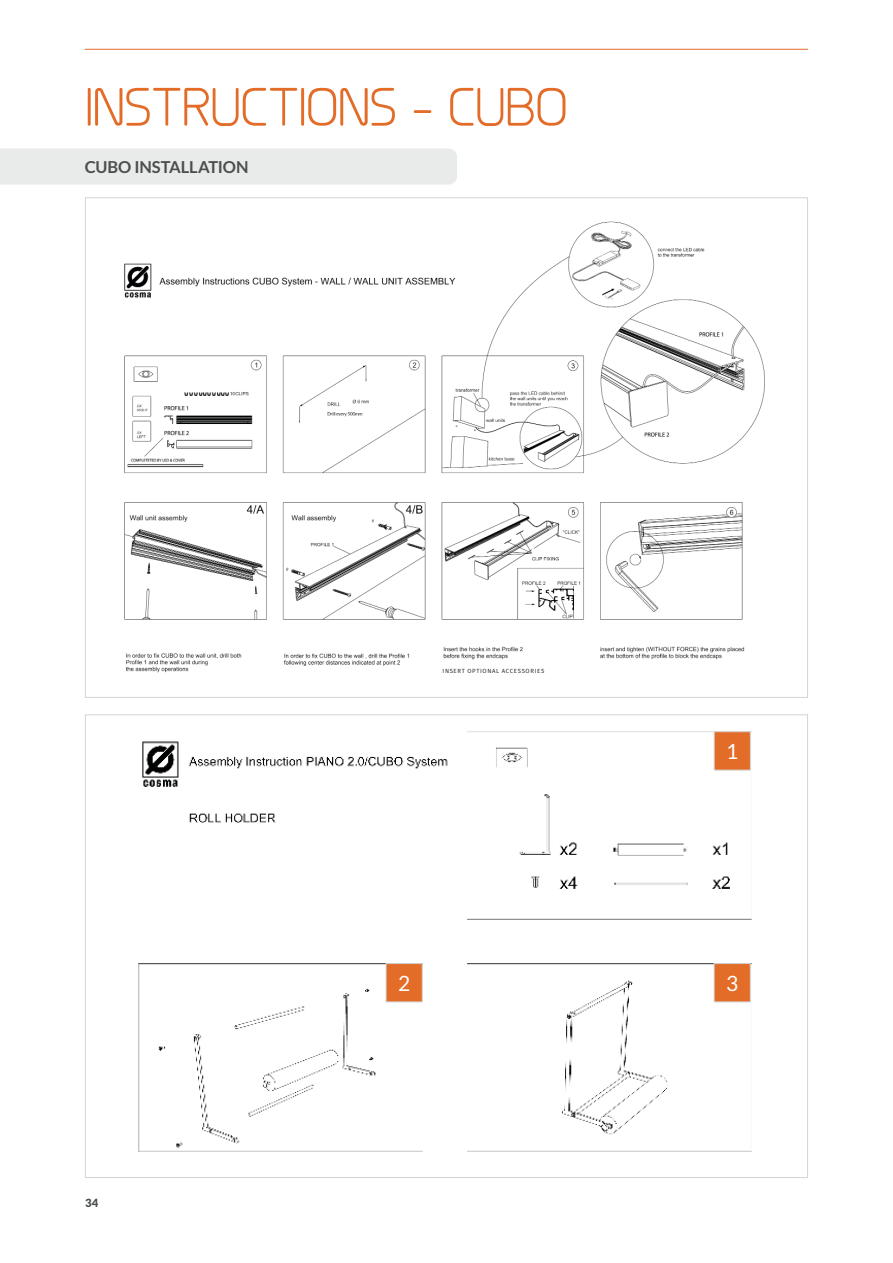
<style>
.page{position:relative;width:893px;height:1263px;background:#fff}
.page>*{position:absolute;margin:0;border:0;box-sizing:border-box;transform-origin:0 0}
.H2___9pt{font:54px "Planer";letter-spacing:-.03em;color:#e26c28}
.Page_Body_Text_-_Whi{font:21px "Lato";color:#fff}
.H2___9pt-2{font:700 16.5px "Lato";letter-spacing:-.01em;color:#4a4f4c}
.t1{font:900 11.25px "Lato";color:#4a4f4c}
.H2___9pt-3{font:6px "Fira Sans";letter-spacing:.105em;color:#1f221d}
</style>
<div class="page">
<img style="left:124px;top:221px;width:641px;height:452px">
<img style="left:138px;top:731px;width:614px;height:421px">
<div style="left:0;top:148px;width:457px;height:37px;background:#e9eaea"></div>
<hr style="left:85px;top:49px;width:723px;height:1px;background:#e26c28">
<div style="left:714px;top:731px;width:37px;height:39px;background:#e26c28;border:1px solid #d3d5d2"></div>
<div style="left:386px;top:963px;width:37px;height:39px;background:#e26c28;border:1px solid #d3d5d2"></div>
<div style="left:714px;top:963px;width:37px;height:39px;background:#e26c28;border:1px solid #d3d5d2"></div>
<p class="H2___9pt" style="left:85px;top:75px;width:485px">INSTRUCTIONS - CUBO</p>
<p class="H2___9pt-2" style="left:85px;top:158px;width:165px">CUBO INSTALLATION</p>
<h3 class="t1" style="left:85px;top:1197px;width:15px">34</h3>
<p class="H2___9pt-3" style="left:443px;top:667px;width:103px">INSERT OPTIONAL ACCESSORIES</p>
<p class="Page_Body_Text_-_Whi" style="left:726px;top:740px;width:14px">1</p>
<p class="Page_Body_Text_-_Whi" style="left:398px;top:972px;width:14px">2</p>
<p class="Page_Body_Text_-_Whi" style="left:726px;top:972px;width:14px">3</p>
</div>
